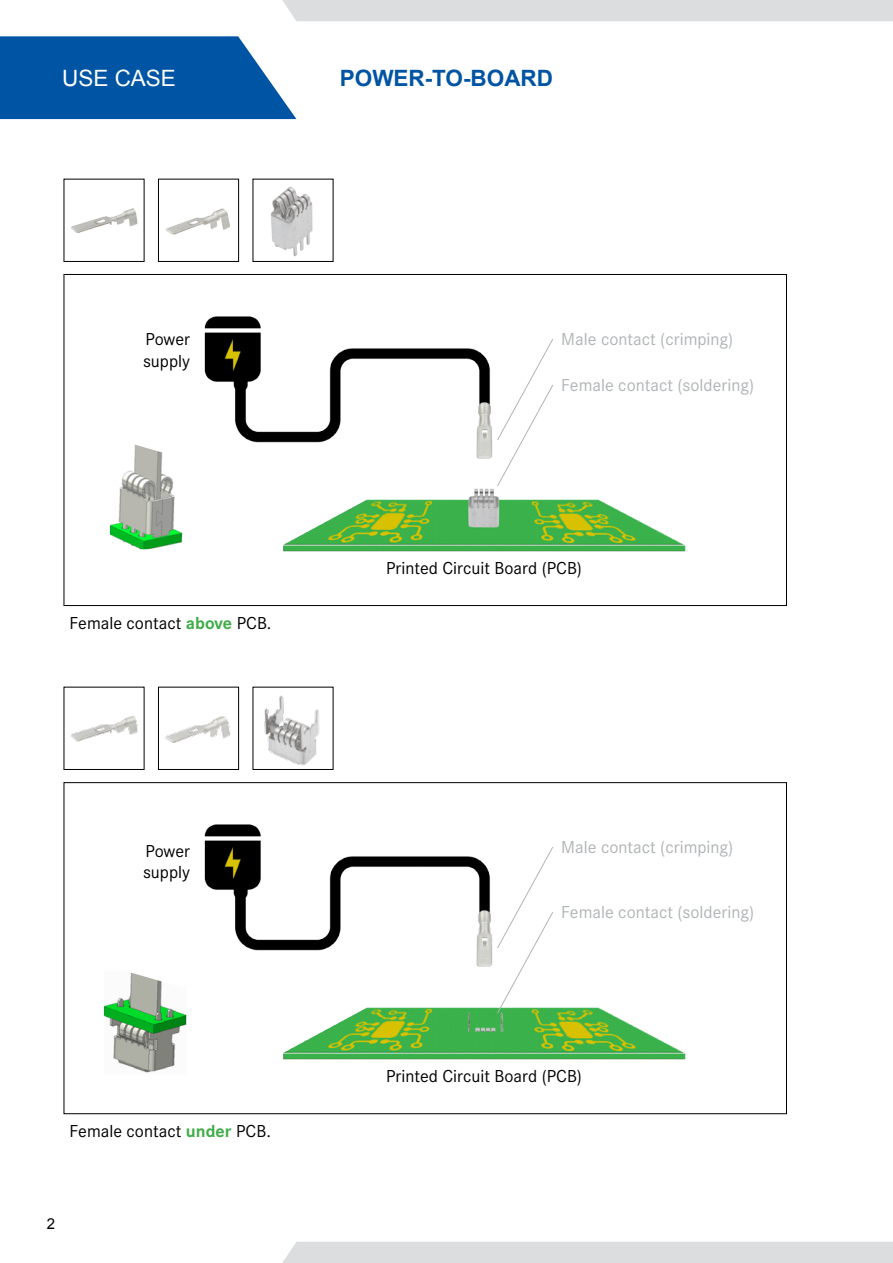
<style>
.page{position:relative;width:893px;height:1263px;background:#fff}
.page>*{position:absolute;margin:0;border:0;box-sizing:border-box;transform-origin:0 0}
.t1{font:700 22.5px "Arial";color:#0054a4}
.t2{font:22.5px "Arial";color:#fff}
.t3{font:18px/21.6px "Corporate S";color:#000}
.t4{font:18px "Corporate S";color:#b1b4b6}
.t5{font:15px "Arial";color:#000}
.s1{font-weight:700;color:#41ad49}
</style>
<div class="page">
<div style="left:282px;top:1242px;width:611px;height:21px;background:#dcddde"></div>
<svg style="left:0;top:0;width:893px;height:119px"></svg>
<img style="left:204px;top:316px;width:482px;height:236px">
<img style="left:204px;top:824px;width:482px;height:236px">
<img style="left:71px;top:208px;width:67px;height:25px">
<img style="left:165px;top:208px;width:65px;height:27px">
<div style="left:158px;top:179px;width:81px;height:83px;border:1px solid #000"></div>
<img style="left:270px;top:186px;width:43px;height:71px">
<img style="left:70px;top:716px;width:68px;height:26px">
<img style="left:165px;top:716px;width:66px;height:27px">
<div style="left:158px;top:687px;width:81px;height:83px;border:1px solid #000"></div>
<img style="left:264px;top:695px;width:55px;height:71px">
<img style="left:105px;top:989px;width:80px;height:84px">
<img style="left:111px;top:459px;width:70px;height:89px">
<div style="left:109px;top:443px;width:74px;height:107px;border:1px solid #fff"></div>
<svg style="left:109px;top:443px;width:74px;height:16px"></svg>
<svg style="left:130px;top:972px;width:32px;height:17px"></svg>
<svg style="left:496px;top:846px;width:58px;height:168px"></svg>
<svg style="left:496px;top:338px;width:58px;height:149px"></svg>
<p class="t2" style="left:62px;top:65px;width:115px">USE CASE</p>
<p class="t1" style="left:340px;top:65px;width:215px">POWER-TO-BOARD</p>
<p class="t3" style="left:143px;top:327px;width:48px">Power supply</p>
<p class="t3" style="left:70px;top:611px;width:203px">Female contact <span class="s1">above</span> PCB.</p>
<p class="t3" style="left:143px;top:838px;width:48px">Power supply</p>
<p class="t3" style="left:70px;top:1119px;width:203px">Female contact <span class="s1">under</span> PCB.</p>
<p class="t5" style="left:47px;top:1216px;width:10px">2</p>
<p class="t4" style="left:561px;top:326px;width:174px">Male contact (crimping)</p>
<p class="t4" style="left:561px;top:372px;width:194px">Female contact (soldering)</p>
<p class="t3" style="left:386px;top:555px;width:197px">Printed Circuit Board (PCB)</p>
<p class="t4" style="left:561px;top:834px;width:174px">Male contact (crimping)</p>
<p class="t4" style="left:561px;top:899px;width:194px">Female contact (soldering)</p>
<p class="t3" style="left:386px;top:1064px;width:197px">Printed Circuit Board (PCB)</p>
</div>
